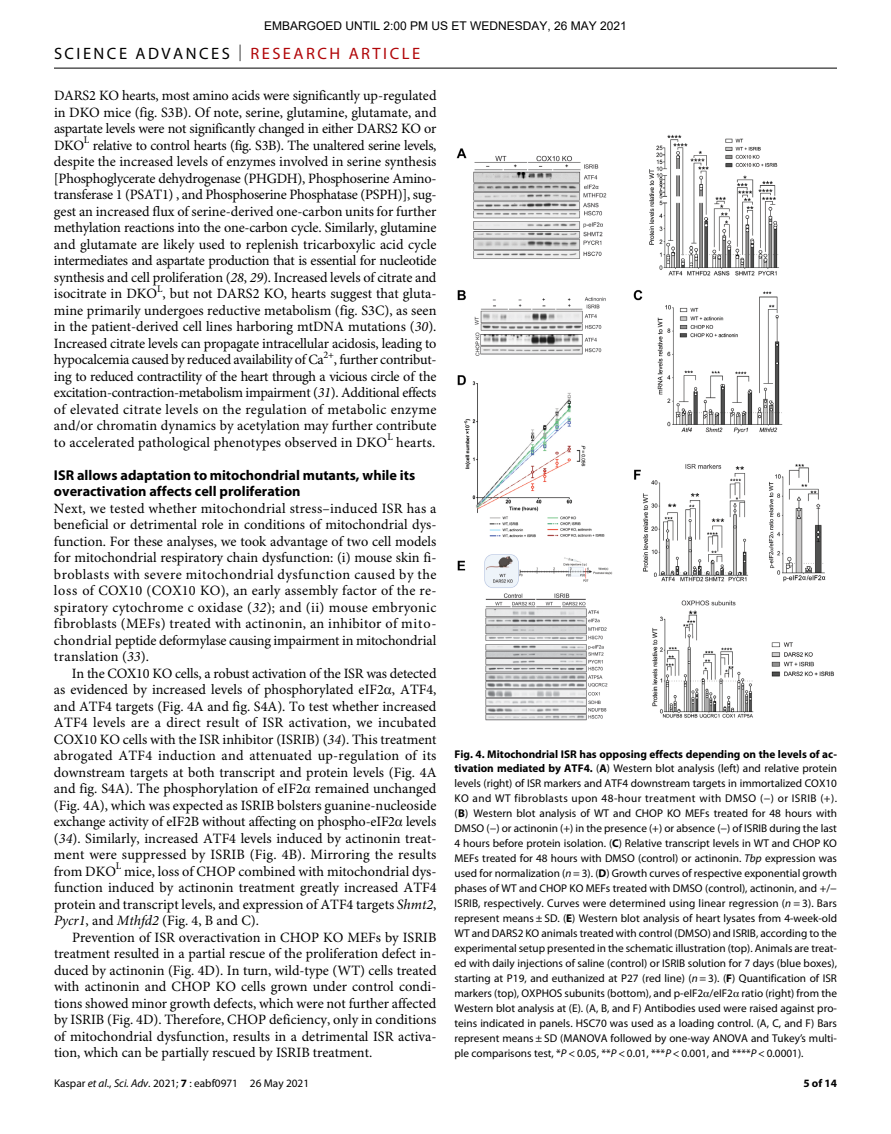
<style>
.page{position:relative;width:891px;height:1134px;background:#fff}
.page>*{position:absolute;margin:0;border:0;box-sizing:border-box;transform-origin:0 0}
.t1{font:16.5px "Myriad Pro";letter-spacing:.15em;color:#000}
.t2{font:14.25px/16.5px "Minion Pro";color:#000;text-align:justify}
.t3{font:700 14.25px/16.5px "Myriad Pro";color:#000}
.t4{font:12px "Arial";color:#000}
.t5{font:11.25px/15px "Myriad Pro";color:#000;text-align:justify}
.t6{font:700 11.25px "Myriad Pro";color:#000}
.s1{font-weight:300}
.s2{color:#b10508}
.s3{font-style:italic}
.s4{font-weight:700}
</style>
<div class="page">
<hr style="left:54px;top:68px;width:783px;height:1px;background:#000">
<img style="left:457px;top:135px;width:377px;height:585px">
<p class="t4" style="left:264px;top:17px;width:364px">EMBARGOED UNTIL 2:00 PM US ET WEDNESDAY, 26 MAY 2021</p>
<p class="t1" style="left:54px;top:40px;width:368px">SCIENCE ADVANCES <span class="s1">|</span> <span class="s2">RESEARCH ARTICLE</span></p>
<p class="t2" style="left:54px;top:89px;width:384px">DARS2 KO hearts, most amino acids were significantly up-regulated in DKO mice (fig. S3B). Of note, serine, glutamine, glutamate, and aspartate levels were not significantly changed in either DARS2 KO or DKO<sup>L</sup> relative to control hearts (fig. S3B). The unaltered serine levels, despite the increased levels of enzymes involved in serine synthesis [Phosphoglycerate dehydrogenase (PHGDH), Phosphoserine Amino&shy;transferase 1 (PSAT1) , and Phosphoserine Phosphatase (PSPH)], sug&shy;gest an increased flux of serine-derived one-carbon units for further methylation reactions into the one-carbon cycle. Similarly, glutamine and glutamate are likely used to replenish tricarboxylic acid cycle intermediates and aspartate production that is essential for nucleotide synthesis and cell proliferation (<span class="s3">28</span>, <span class="s3">29</span>). Increased levels of citrate and isocitrate in DKO<sup>L</sup>, but not DARS2 KO, hearts suggest that gluta&shy;mine primarily undergoes reductive metabolism (fig. S3C), as seen in the patient-derived cell lines harboring mtDNA mutations (<span class="s3">30</span>).<br>Increased citrate levels can propagate intracellular acidosis, leading to hypocalcemia caused by reduced availability of Ca<sup>2+</sup>, further contribut&shy;ing to reduced contractility of the heart through a vicious circle of the excitation-contraction-metabolism impairment (<span class="s3">31</span>). Additional effects of elevated citrate levels on the regulation of metabolic enzyme and/or chromatin dynamics by acetylation may further contribute to accelerated pathological phenotypes observed in DKO<sup>L</sup> hearts.</p>
<p class="t3" style="left:54px;top:465px;width:363px">ISR allows adaptation to mitochondrial mutants, while its overactivation affects cell proliferation</p>
<p class="t2" style="left:54px;top:501px;width:384px">Next, we tested whether mitochondrial stress–induced ISR has a beneficial or detrimental role in conditions of mitochondrial dys&shy;function. For these analyses, we took advantage of two cell models for mitochondrial respiratory chain dysfunction: (i) mouse skin fi&shy;broblasts with severe mitochondrial dysfunction caused by the loss of COX10 (COX10 KO), an early assembly factor of the re&shy;spiratory cytochrome c oxidase (<span class="s3">32</span>); and (ii) mouse embryonic fibroblasts (MEFs) treated with actinonin, an inhibitor of mito&shy;chondrial peptide deformylase causing impairment in mitochondrial translation (<span class="s3">33</span>).</p>
<p class="t2" style="left:54px;top:666px;width:384px;text-indent:18px">In the COX10 KO cells, a robust activation of the ISR was detected as evidenced by increased levels of phosphorylated eIF2 , ATF4, and ATF4 targets (Fig. 4A and fig. S4A). To test whether increased ATF4 levels are a direct result of ISR activation, we incubated COX10 KO cells with the ISR inhibitor (ISRIB) (<span class="s3">34</span>). This treatment abrogated ATF4 induction and attenuated up-regulation of its downstream targets at both transcript and protein levels (Fig. 4A and fig. S4A). The phosphorylation of eIF2 remained unchanged (Fig. 4A), which was expected as ISRIB bolsters guanine-nucleoside exchange activity of eIF2B without affecting on phospho-eIF2 levels (<span class="s3">34</span>). Similarly, increased ATF4 levels induced by actinonin treat&shy;ment were suppressed by ISRIB (Fig. 4B). Mirroring the results from DKO<sup>L</sup> mice, loss of CHOP combined with mitochondrial dys&shy;function induced by actinonin treatment greatly increased ATF4 protein and transcript levels, and expression of ATF4 targets <span class="s3">Shmt2</span>, <span class="s3">Pycr1</span>, and <span class="s3">Mthfd2</span> (Fig. 4, B and C).</p>
<p class="t2" style="left:54px;top:930px;width:384px;text-indent:18px">Prevention of ISR overactivation in CHOP KO MEFs by ISRIB treatment resulted in a partial rescue of the proliferation defect in&shy;duced by actinonin (Fig. 4D). In turn, wild-type (WT) cells treated with actinonin and CHOP KO cells grown under control condi&shy;tions showed minor growth defects, which were not further affected by ISRIB (Fig. 4D). Therefore, CHOP deficiency, only in conditions of mitochondrial dysfunction, results in a detrimental ISR activa&shy;tion, which can be partially rescued by ISRIB treatment.</p>
<p class="t5" style="left:54px;top:1076px;width:257px">Kaspar <span class="s3">et al</span>., <span class="s3">Sci. Adv.</span> 2021; <span class="s4">7</span> : eabf0971 26 May 2021</p>
<p class="t5" style="left:454px;top:746px;width:384px"><span class="s4">Fig. 4. Mitochondrial ISR has opposing effects depending on the levels of ac&shy;tivation mediated by ATF4.</span> (<span class="s4">A</span>) Western blot analysis (left) and relative protein levels (right) of ISR markers and ATF4 downstream targets in immortalized COX10<br>KO and WT fibroblasts upon 48-hour treatment with DMSO (−) or ISRIB (+). (<span class="s4">B</span>) Western blot analysis of WT and CHOP KO MEFs treated for 48 hours with DMSO (−) or actinonin (+) in the presence (+) or absence (−) of ISRIB during the last 4 hours before protein isolation. (<span class="s4">C</span>) Relative transcript levels in WT and CHOP KO MEFs treated for 48 hours with DMSO (control) or actinonin. <span class="s3">Tbp</span> expression was used for normalization (<span class="s3">n</span> = 3). (<span class="s4">D</span>) Growth curves of respective exponential growth phases of WT and CHOP KO MEFs treated with DMSO (control), actinonin, and +/− ISRIB, respectively. Curves were determined using linear regression (<span class="s3">n</span> = 3). Bars represent means ± SD. (<span class="s4">E</span>) Western blot analysis of heart lysates from 4-week-old WT and DARS2 KO animals treated with control (DMSO) and ISRIB, according to the experimental setup presented in the schematic illustration (top). Animals are treat&shy;ed with daily injections of saline (control) or ISRIB solution for 7 days (blue boxes), starting at P19, and euthanized at P27 (red line) (<span class="s3">n</span> = 3). (<span class="s4">F</span>) Quantification of ISR markers (top), OXPHOS subunits (bottom), and p-eIF2 /eIF2 ratio (right) from the Western blot analysis at (E). (A, B, and F) Antibodies used were raised against pro&shy;teins indicated in panels. HSC70 was used as a loading control. (A, C, and F) Bars represent means ± SD (MANOVA followed by one-way ANOVA and Tukey’s multi&shy;ple comparisons test, *<span class="s3">P</span> &lt; 0.05, **<span class="s3">P</span> &lt; 0.01, ***<span class="s3">P</span> &lt; 0.001, and ****<span class="s3">P</span> &lt; 0.0001).</p>
<p class="t6" style="left:803px;top:1074px;width:35px">5 of 14</p>
</div>
